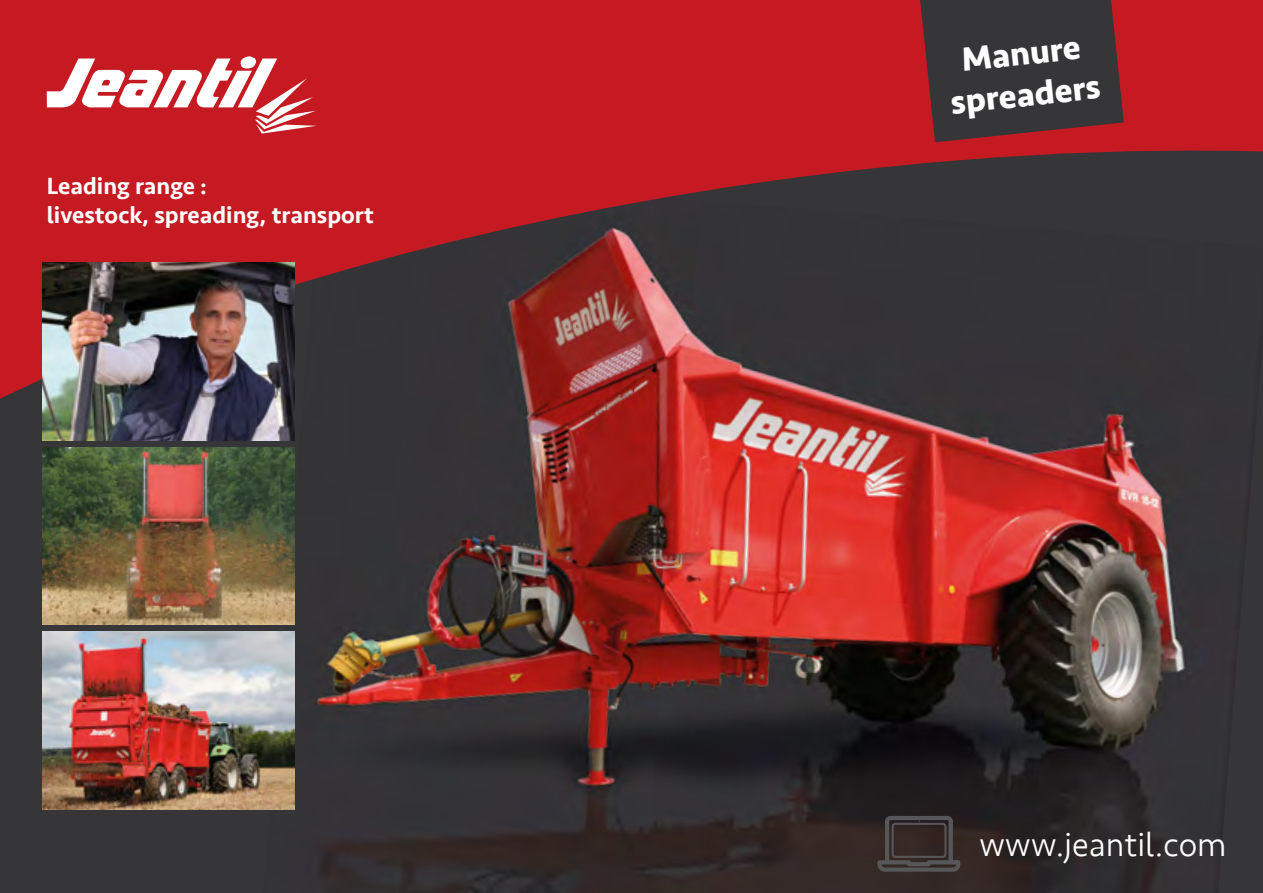
<style>
.page{position:relative;width:1263px;height:893px;background:#363538}
.page>*{position:absolute;margin:0;border:0;box-sizing:border-box;transform-origin:0 0}
.t1{font:700 34.5px/41.4px "Seravek";color:#fff;text-align:center}
.t2{font:300 34.5px "Seravek";color:#fff}
.t3{font:500 24.15px/29px "Seravek";color:#fff}
</style>
<div class="page">
<img style="left:263px;top:409px;width:923px;height:484px">
<svg style="left:0;top:0;width:1263px;height:409px;fill:#c51a21"></svg>
<svg style="left:920px;top:0;width:204px;height:142px"></svg>
<svg style="left:47px;top:56px;width:270px;height:78px;background:#d96b70"></svg>
<svg style="left:877px;top:816px;width:83px;height:56px;background:#3f3636"></svg>
<img style="left:42px;top:263px;width:252px;height:177px">
<img style="left:42px;top:447px;width:252px;height:178px">
<img style="left:42px;top:632px;width:252px;height:177px">
<p class="t3" style="left:47px;top:172px;width:328px">Leading range :<br>livestock, spreading, transport</p>
<p class="t1" style="left:944px;top:40px;width:152px;rotate:-6deg">Manure spreaders</p>
<p class="t2" style="left:979px;top:824px;width:249px">www.jeantil.com</p>
</div>
